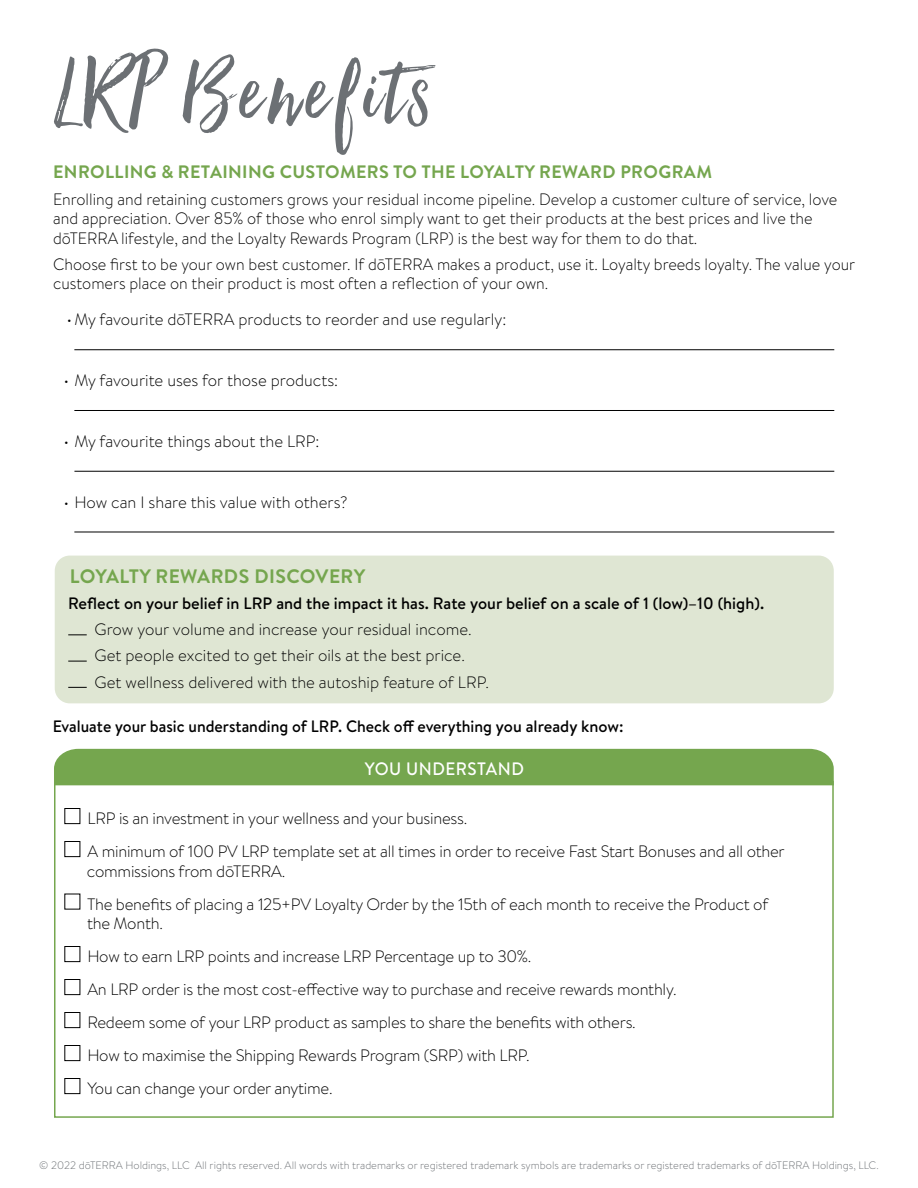
<style>
.page{position:relative;width:918px;height:1188px;background:#fff}
.page>*{position:absolute;margin:0;border:0;box-sizing:border-box;transform-origin:0 0}
.t1{font:114px "Hello Beautiful";letter-spacing:.05em;color:#6c7074}
.t2{font:700 19.5px "Brandon Text";letter-spacing:.02em;color:#75a64e}
.t3{font:700 18px "Brandon Text";letter-spacing:.02em;color:#75a64e}
.t4{font:500 18px "Brandon Text";letter-spacing:.03em;color:#fff;scale:.95 1}
.t5{font:300 16.5px/33px "Brandon Text";letter-spacing:-.005em;color:#000}
.t6{font:500 16.5px "Brandon Text";color:#000}
.t7{font:300 10.8px "Brandon Text";color:#6c7074}
</style>
<div class="page">
<hr style="left:74px;top:349px;width:760px;height:1px;background:#000">
<hr style="left:74px;top:410px;width:760px;height:1px;background:#000">
<hr style="left:74px;top:471px;width:760px;height:1px;background:#000">
<hr style="left:74px;top:532px;width:760px;height:1px;background:#000">
<div style="left:54px;top:749px;width:780px;height:36px;background:#75a64e"></div>
<div style="left:64px;top:808px;width:16px;height:16px;border:1px solid #000"></div>
<div style="left:64px;top:841px;width:16px;height:16px;border:1px solid #000"></div>
<div style="left:64px;top:946px;width:16px;height:16px;border:1px solid #000"></div>
<div style="left:64px;top:979px;width:16px;height:16px;border:1px solid #000"></div>
<div style="left:64px;top:1012px;width:16px;height:16px;border:1px solid #000"></div>
<div style="left:64px;top:1045px;width:16px;height:16px;border:1px solid #000"></div>
<div style="left:64px;top:1078px;width:16px;height:16px;border:1px solid #000"></div>
<div style="left:54px;top:781px;width:780px;height:337px;border:2px solid #75a64e"></div>
<div style="left:55px;top:556px;width:779px;height:147px;background:#dfe6d3;border-radius:15px"></div>
<svg style="left:68px;top:634px;width:19px;height:1px"></svg>
<svg style="left:68px;top:661px;width:19px;height:1px"></svg>
<svg style="left:68px;top:687px;width:19px;height:1px"></svg>
<h1 class="t1" style="left:53px;top:28px;width:380px">LRP Benefits</h1>
<p class="t3" style="left:53px;top:160px;width:660px">ENROLLING &amp; RETAINING CUSTOMERS TO THE LOYALTY REWARD PROGRAM</p>
<p class="t5" style="left:53px;top:189px;width:786px;line-height:19.5px">Enrolling and retaining customers grows your residual income pipeline. Develop a customer culture of service, love and appreciation. Over 85% of those who enrol simply want to get their products at the best prices and live the dōTERRA lifestyle, and the Loyalty Rewards Program (LRP) is the best way for them to do that.</p>
<p class="t5" style="left:53px;top:254px;width:804px;line-height:19.5px">Choose first to be your own best customer. If dōTERRA makes a product, use it. Loyalty breeds loyalty. The value your customers place on their product is most often a reflection of your own.</p>
<p class="t5" style="left:67px;top:303px;width:441px">•My favourite dōTERRA products to reorder and use regularly:</p>
<p class="t5" style="left:64px;top:363px;width:276px">• My favourite uses for those products:</p>
<p class="t5" style="left:64px;top:424px;width:257px">• My favourite things about the LRP:</p>
<p class="t5" style="left:64px;top:485px;width:285px">• How can I share this value with others?</p>
<p class="t2" style="left:70px;top:562px;width:297px">LOYALTY REWARDS DISCOVERY</p>
<p class="t6" style="left:68px;top:592px;width:697px">Reflect on your belief in LRP and the impact it has. Rate your belief on a scale of 1 (low)–10 (high).</p>
<p class="t5" style="left:95px;top:616px;width:396px;line-height:26.2px">Grow your volume and increase your residual income.<br>Get people excited to get their oils at the best price.<br>Get wellness delivered with the autoship feature of LRP.</p>
<p class="t6" style="left:53px;top:715px;width:572px">Evaluate your basic understanding of LRP. Check off everything you already know:</p>
<p class="t4" style="left:365px;top:757px;width:169px">YOU UNDERSTAND</p>
<p class="t5" style="left:87px;top:801px;width:699px">LRP is an investment in your wellness and your business.<br>A minimum of 100 PV LRP template set at all times in order to receive Fast Start Bonuses and all other</p>
<p class="t5" style="left:87px;top:854px;width:683px">commissions from dōTERRA.<br>The benefits of placing a 125+PV Loyalty Order by the 15th of each month to receive the Product of</p>
<p class="t5" style="left:87px;top:906px;width:591px">the Month.<br>How to earn LRP points and increase LRP Percentage up to 30%.<br>An LRP order is the most cost-effective way to purchase and receive rewards monthly.<br>Redeem some of your LRP product as samples to share the benefits with others.<br>How to maximise the Shipping Rewards Program (SRP) with LRP.<br>You can change your order anytime.</p>
<p class="t7" style="left:39px;top:1158px;width:841px">© 2022 dōTERRA Holdings, LLC All rights reserved. All words with trademarks or registered trademark symbols are trademarks or registered trademarks of dōTERRA Holdings, LLC.</p>
</div>
